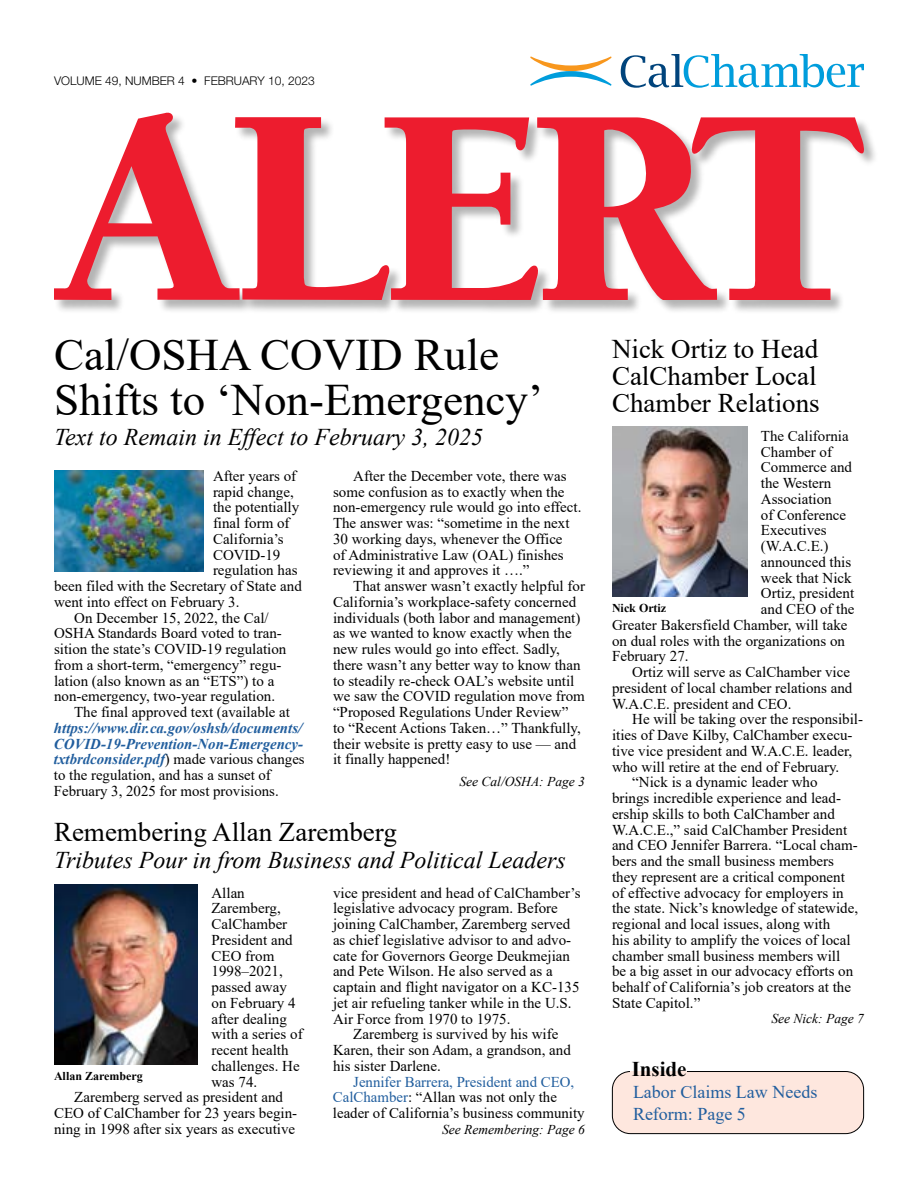
<style>
.page{position:relative;width:918px;height:1188px;background:#fff}
.page>*{position:absolute;margin:0;border:0;box-sizing:border-box;transform-origin:0 0}
.t1{font:45px/45px "Times New Roman";color:#000}
.t2{font:27px/27px "Times New Roman";color:#000;text-align:justify}
.t3{font:italic 24px "Times New Roman";color:#000}
.t4{font:700 21px "Times New Roman";color:#000}
.t5{font:18px/21.6px "Times New Roman";color:#215e9e}
.t6{font:15px/15.8px "Times New Roman";color:#000}
.t7{font:italic 700 15px/15.8px "Times New Roman";color:#215e9e}
.t8{font:italic 13.5px "Times New Roman";color:#000}
.t9{font:300 12px "Helvetica Neue";color:#000}
.t10{font:700 12px "Times New Roman";color:#000}
.s1{font-weight:400;font-style:normal;color:#000}
.s2{color:#215e9e}
</style>
<div class="page">
<svg style="left:530px;top:56px;width:82px;height:30px"></svg>
<svg style="left:621px;top:54px;width:243px;height:34px"></svg>
<div style="left:55px;top:114px;width:824px;height:201px;background:#000;opacity:.3"></div>
<svg style="left:54px;top:112px;width:814px;height:188px"></svg>
<div style="left:612px;top:1072px;width:252px;height:62px;background:#fee7de;border-radius:18px"></div>
<div style="left:612px;top:1071px;width:252px;height:63px;border:1px solid #000;border-radius:18px"></div>
<hr style="left:630px;top:1071px;width:57px;height:2px;background:#fee7de">
<img style="left:612px;top:427px;width:135px;height:169px">
<img style="left:54px;top:885px;width:144px;height:180px">
<img style="left:54px;top:471px;width:150px;height:100px">
<p class="t9" style="left:54px;top:73px;width:262px">VOLUME 49, NUMBER 4 • FEBRUARY 10, 2023</p>
<h1 class="t1" style="left:54px;top:331px;width:491px">Cal/OSHA COVID Rule<br>Shifts to ‘Non-Emergency’</h1>
<h3 class="t3" style="left:54px;top:420px;width:431px">Text to Remain in Effect to February 3, 2025</h3>
<p class="t6" style="left:213px;top:468px;width:85px">After years of</p>
<p class="t6" style="left:213px;top:483px;width:82px">rapid change,</p>
<p class="t6" style="left:213px;top:499px;width:88px">the potentially</p>
<p class="t6" style="left:213px;top:515px;width:78px">final form of</p>
<p class="t6" style="left:213px;top:531px;width:72px">California’s</p>
<p class="t6" style="left:213px;top:546px;width:69px">COVID-19</p>
<p class="t6" style="left:213px;top:562px;width:86px">regulation has</p>
<p class="t6" style="left:54px;top:578px;width:249px">been filed with the Secretary of State and</p>
<p class="t6" style="left:54px;top:594px;width:187px">went into effect on February 3.</p>
<p class="t6" style="left:74px;top:609px;width:196px">On December 15, 2022, the Cal/</p>
<p class="t6" style="left:54px;top:625px;width:229px">OSHA Standards Board voted to tran-</p>
<p class="t6" style="left:54px;top:641px;width:234px">sition the state’s COVID-19 regulation</p>
<p class="t6" style="left:54px;top:657px;width:229px">from a short-term, “emergency” regu-</p>
<p class="t6" style="left:54px;top:672px;width:222px">lation (also known as an “ETS”) to a</p>
<p class="t6" style="left:54px;top:688px;width:223px">non-emergency, two-year regulation.</p>
<p class="t6" style="left:74px;top:704px;width:217px">The final approved text (available at</p>
<p class="t7" style="left:54px;top:720px;width:252px">https://www.dir.ca.gov/oshsb/documents/ COVID-19-Prevention-Non-Emergency&shy;txtbrdconsider.pdf<span class="s1">) made various changes to the regulation, and has a sunset of February 3, 2025 for most provisions.</span></p>
<h2 class="t2" style="left:612px;top:334px;width:209px">Nick Ortiz to Head CalChamber Local Chamber Relations</h2>
<p class="t6" style="left:761px;top:427px;width:89px">The California</p>
<p class="t6" style="left:761px;top:443px;width:73px">Chamber of</p>
<p class="t6" style="left:761px;top:459px;width:93px">Commerce and</p>
<p class="t6" style="left:761px;top:475px;width:72px">the Western</p>
<p class="t6" style="left:761px;top:490px;width:72px">Association</p>
<p class="t6" style="left:761px;top:506px;width:87px">of Conference</p>
<p class="t6" style="left:761px;top:522px;width:67px">Executives</p>
<p class="t6" style="left:761px;top:538px;width:69px">(W.A.C.E.)</p>
<p class="t6" style="left:761px;top:553px;width:92px">announced this</p>
<p class="t6" style="left:761px;top:569px;width:92px">week that Nick</p>
<p class="t6" style="left:761px;top:585px;width:95px">Ortiz, president</p>
<p class="t6" style="left:761px;top:601px;width:95px">and CEO of the</p>
<p class="t6" style="left:612px;top:616px;width:237px">Greater Bakersfield Chamber, will take</p>
<p class="t6" style="left:612px;top:632px;width:235px">on dual roles with the organizations on</p>
<p class="t6" style="left:612px;top:648px;width:78px">February 27.</p>
<p class="t6" style="left:632px;top:664px;width:219px">Ortiz will serve as CalChamber vice</p>
<p class="t6" style="left:612px;top:679px;width:242px">president of local chamber relations and</p>
<p class="t6" style="left:612px;top:695px;width:181px">W.A.C.E. president and CEO.</p>
<p class="t6" style="left:632px;top:711px;width:232px">He will be taking over the responsibil-</p>
<p class="t6" style="left:612px;top:727px;width:242px">ities of Dave Kilby, CalChamber execu-</p>
<p class="t6" style="left:612px;top:742px;width:242px">tive vice president and W.A.C.E. leader,</p>
<p class="t6" style="left:612px;top:758px;width:229px">who will retire at the end of February.</p>
<p class="t6" style="left:632px;top:774px;width:187px">“Nick is a dynamic leader who</p>
<p class="t6" style="left:612px;top:790px;width:231px">brings incredible experience and lead-</p>
<p class="t6" style="left:612px;top:805px;width:224px">ership skills to both CalChamber and</p>
<p class="t6" style="left:612px;top:821px;width:237px">W.A.C.E.,” said CalChamber President</p>
<p class="t6" style="left:612px;top:837px;width:247px">and CEO Jennifer Barrera. “Local cham-</p>
<p class="t6" style="left:612px;top:853px;width:224px">bers and the small business members</p>
<p class="t6" style="left:612px;top:868px;width:234px">they represent are a critical component</p>
<p class="t6" style="left:612px;top:884px;width:233px">of effective advocacy for employers in</p>
<p class="t6" style="left:612px;top:900px;width:248px">the state. Nick’s knowledge of statewide,</p>
<p class="t6" style="left:612px;top:916px;width:220px">regional and local issues, along with</p>
<p class="t6" style="left:612px;top:931px;width:240px">his ability to amplify the voices of local</p>
<p class="t6" style="left:612px;top:947px;width:230px">chamber small business members will</p>
<p class="t6" style="left:612px;top:963px;width:243px">be a big asset in our advocacy efforts on</p>
<p class="t6" style="left:612px;top:979px;width:241px">behalf of California’s job creators at the</p>
<p class="t6" style="left:612px;top:994px;width:90px">State Capitol.”</p>
<p class="t6" style="left:333px;top:468px;width:250px;text-indent:20px">After the December vote, there was some confusion as to exactly when the non-emergency rule would go into effect.<br>The answer was: “sometime in the next 30 working days, whenever the Office<br>of Administrative Law (OAL) finishes reviewing it and approves it ….”</p>
<p class="t6" style="left:333px;top:578px;width:253px;text-indent:20px">That answer wasn’t exactly helpful for California’s workplace-safety concerned individuals (both labor and management) as we wanted to know exactly when the new rules would go into effect. Sadly, there wasn’t any better way to know than to steadily re-check OAL’s website until we saw the COVID regulation move from “Proposed Regulations Under Review”<br>to “Recent Actions Taken…” Thankfully, their website is pretty easy to use — and it finally happened!</p>
<p class="t10" style="left:612px;top:599px;width:56px">Nick Ortiz</p>
<p class="t8" style="left:459px;top:772px;width:127px">See Cal/OSHA: Page 3</p>
<h2 class="t2" style="left:54px;top:818px;width:344px">Remembering Allan Zaremberg</h2>
<h3 class="t3" style="left:54px;top:844px;width:513px">Tributes Pour in from Business and Political Leaders</h3>
<p class="t6" style="left:212px;top:884px;width:35px">Allan</p>
<p class="t6" style="left:212px;top:900px;width:71px">Zaremberg,</p>
<p class="t6" style="left:212px;top:916px;width:77px">CalChamber</p>
<p class="t6" style="left:212px;top:932px;width:83px">President and</p>
<p class="t6" style="left:212px;top:947px;width:64px">CEO from</p>
<p class="t6" style="left:212px;top:963px;width:73px">1998–2021,</p>
<p class="t6" style="left:212px;top:979px;width:77px">passed away</p>
<p class="t6" style="left:212px;top:995px;width:86px">on February 4</p>
<p class="t6" style="left:212px;top:1010px;width:77px">after dealing</p>
<p class="t6" style="left:212px;top:1026px;width:93px">with a series of</p>
<p class="t6" style="left:212px;top:1042px;width:79px">recent health</p>
<p class="t6" style="left:212px;top:1058px;width:90px">challenges. He</p>
<p class="t6" style="left:212px;top:1073px;width:47px">was 74.</p>
<p class="t6" style="left:74px;top:1089px;width:210px">Zaremberg served as president and</p>
<p class="t6" style="left:54px;top:1105px;width:245px">CEO of CalChamber for 23 years begin-</p>
<p class="t6" style="left:54px;top:1121px;width:243px">ning in 1998 after six years as executive</p>
<p class="t6" style="left:333px;top:884px;width:249px">vice president and head of CalChamber’s legislative advocacy program. Before joining CalChamber, Zaremberg served as chief legislative advisor to and advo&shy;cate for Governors George Deukmejian and Pete Wilson. He also served as a captain and flight navigator on a KC-135 jet air refueling tanker while in the U.S.<br>Air Force from 1970 to 1975.</p>
<p class="t6" style="left:333px;top:1026px;width:239px;text-indent:20px">Zaremberg is survived by his wife<br>Karen, their son Adam, a grandson, and his sister Darlene.</p>
<p class="t6" style="left:333px;top:1073px;width:253px;text-indent:20px"><span class="s2">Jennifer Barrera, President and CEO,<br>CalChamber</span>: “Allan was not only the leader of California’s business community</p>
<p class="t5" style="left:633px;top:1081px;width:186px">Labor Claims Law Needs<br>Reform: Page 5</p>
<p class="t8" style="left:771px;top:1009px;width:94px">See Nick: Page 7</p>
<h3 class="t4" style="left:632px;top:1054px;width:56px">Inside</h3>
<p class="t10" style="left:54px;top:1068px;width:90px">Allan Zaremberg</p>
<p class="t8" style="left:442px;top:1120px;width:144px">See Remembering: Page 6</p>
</div>
